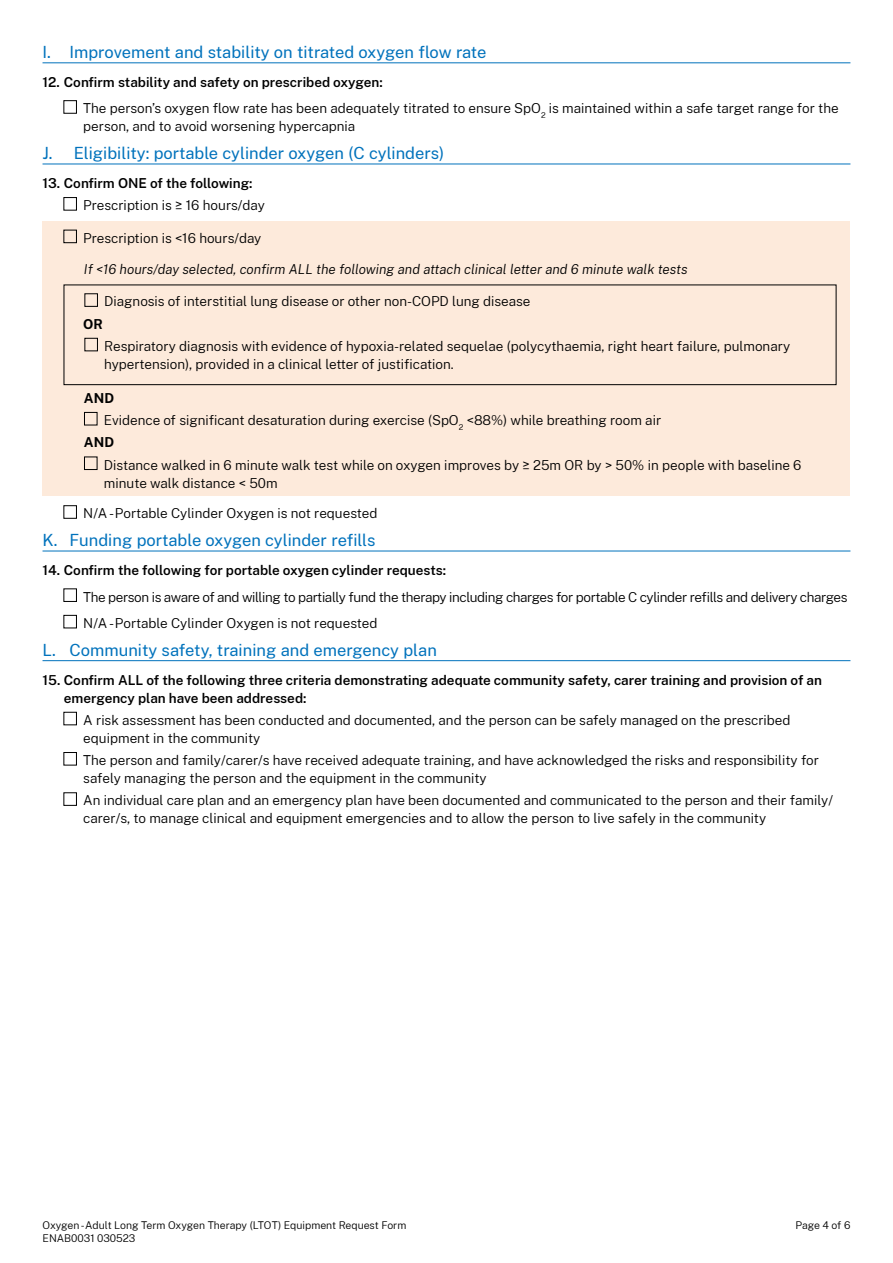
<style>
.page{position:relative;width:893px;height:1263px;background:#fff}
.page>*{position:absolute;margin:0;border:0;box-sizing:border-box;transform-origin:0 0}
.t1{font:16.5px "Public Sans";color:#0072bc}
.Form_Body_Indent_BOX{font:300 13.5px/18px "Public Sans";color:#000}
.Form_Body_indent{font:300 13.5px/18px "Public Sans";letter-spacing:-.005em;color:#000}
.t2{font:600 13.5px/18px "Public Sans";color:#000}
.Form_Body_indent-2{font:300 13.5px "Public Sans";letter-spacing:-.03em;color:#000}
.Form_Body_indent-3{font:italic 300 13.5px "Public Sans";color:#000}
.Form_Body_Indent_BOX-2{font:700 13.5px "Public Sans";color:#000}
.t3{font:300 10.5px "Public Sans";color:#000}
</style>
<div class="page">
<hr style="left:43px;top:62px;width:807px;height:1px;background:#0072bc">
<hr style="left:43px;top:164px;width:807px;height:1px;background:#0072bc">
<hr style="left:43px;top:551px;width:807px;height:1px;background:#0072bc">
<hr style="left:43px;top:660px;width:807px;height:1px;background:#0072bc">
<div style="left:64px;top:197px;width:13px;height:13px;border:1px solid #000"></div>
<div style="left:43px;top:221px;width:807px;height:275px;background:#fdeadb"></div>
<div style="left:64px;top:230px;width:13px;height:13px;border:1px solid #000"></div>
<div style="left:85px;top:338px;width:13px;height:13px;border:1px solid #000"></div>
<div style="left:64px;top:285px;width:772px;height:100px;border:1px solid #000"></div>
<div style="left:84px;top:412px;width:13px;height:13px;border:1px solid #000"></div>
<div style="left:84px;top:457px;width:13px;height:13px;border:1px solid #000"></div>
<div style="left:64px;top:615px;width:13px;height:13px;border:1px solid #000"></div>
<div style="left:64px;top:712px;width:13px;height:13px;border:1px solid #000"></div>
<div style="left:64px;top:752px;width:13px;height:13px;border:1px solid #000"></div>
<p class="t1" style="left:43px;top:41px;width:445px">I. Improvement and stability on titrated oxygen flow rate</p>
<p class="t2" style="left:43px;top:72px;width:342px">12. Confirm stability and safety on prescribed oxygen:</p>
<p class="Form_Body_indent" style="left:83px;top:99px;width:757px">The person’s oxygen flow rate has been adequately titrated to ensure SpO<sub>2</sub> is maintained within a safe target range for the person, and to avoid worsening hypercapnia</p>
<p class="t1" style="left:43px;top:142px;width:403px">J. Eligibility: portable cylinder oxygen (C cylinders)</p>
<p class="t2" style="left:43px;top:173px;width:212px">13. Confirm ONE of the following:</p>
<p class="Form_Body_indent" style="left:83px;top:196px;width:183px">Prescription is ≥ 16 hours/day</p>
<p class="Form_Body_indent" style="left:83px;top:228px;width:180px">Prescription is &lt;16 hours/day</p>
<p class="Form_Body_indent-3" style="left:84px;top:259px;width:605px">If &lt;16 hours/day selected, confirm ALL the following and attach clinical letter and 6 minute walk tests</p>
<p class="Form_Body_Indent_BOX" style="left:104px;top:292px;width:428px">Diagnosis of interstitial lung disease or other non-COPD lung disease</p>
<p class="Form_Body_Indent_BOX-2" style="left:83px;top:314px;width:21px">OR</p>
<p class="Form_Body_Indent_BOX" style="left:104px;top:336px;width:687px">Respiratory diagnosis with evidence of hypoxia-related sequelae (polycythaemia, right heart failure, pulmonary hypertension), provided in a clinical letter of justification.</p>
<p class="Form_Body_Indent_BOX-2" style="left:84px;top:388px;width:32px">AND</p>
<p class="Form_Body_Indent_BOX" style="left:104px;top:411px;width:559px">Evidence of significant desaturation during exercise (SpO<sub>2</sub> &lt;88%) while breathing room air</p>
<p class="Form_Body_Indent_BOX-2" style="left:84px;top:432px;width:32px">AND</p>
<p class="Form_Body_Indent_BOX" style="left:104px;top:455px;width:699px">Distance walked in 6 minute walk test while on oxygen improves by ≥ 25m OR by &gt; 50% in people with baseline 6 minute walk distance &lt; 50m</p>
<p class="Form_Body_indent" style="left:83px;top:504px;width:296px">N/A -Portable Cylinder Oxygen is not requested</p>
<p class="t1" style="left:43px;top:529px;width:334px">K. Funding portable oxygen cylinder refills</p>
<p class="t2" style="left:43px;top:560px;width:405px">14. Confirm the following for portable oxygen cylinder requests:</p>
<p class="Form_Body_indent-2" style="left:83px;top:587px;width:766px">The person is aware of and willing to partially fund the therapy including charges for portable C cylinder refills and delivery charges</p>
<p class="Form_Body_indent" style="left:83px;top:613px;width:296px">N/A -Portable Cylinder Oxygen is not requested</p>
<p class="t1" style="left:43px;top:638px;width:396px">L. Community safety, training and emergency plan</p>
<p class="t2" style="left:64px;top:670px;width:760px;text-indent:-21px">15. Confirm ALL of the following three criteria demonstrating adequate community safety, carer training and provision of an emergency plan have been addressed:</p>
<p class="Form_Body_Indent_BOX" style="left:83px;top:710px;width:709px">A risk assessment has been conducted and documented, and the person can be safely managed on the prescribed equipment in the community</p>
<p class="Form_Body_Indent_BOX" style="left:83px;top:751px;width:737px">The person and family/carer/s have received adequate training, and have acknowledged the risks and responsibility for safely managing the person and the equipment in the community</p>
<p class="Form_Body_Indent_BOX" style="left:83px;top:791px;width:751px">An individual care plan and an emergency plan have been documented and communicated to the person and their family/ carer/s, to manage clinical and equipment emergencies and to allow the person to live safely in the community</p>
<p class="t3" style="left:43px;top:1218px;width:365px">Oxygen - Adult Long Term Oxygen Therapy (LTOT) Equipment Request Form</p>
<p class="t3" style="left:795px;top:1218px;width:56px">Page 4 of 6</p>
<p class="t3" style="left:43px;top:1231px;width:94px">ENAB0031 030523</p>
</div>
